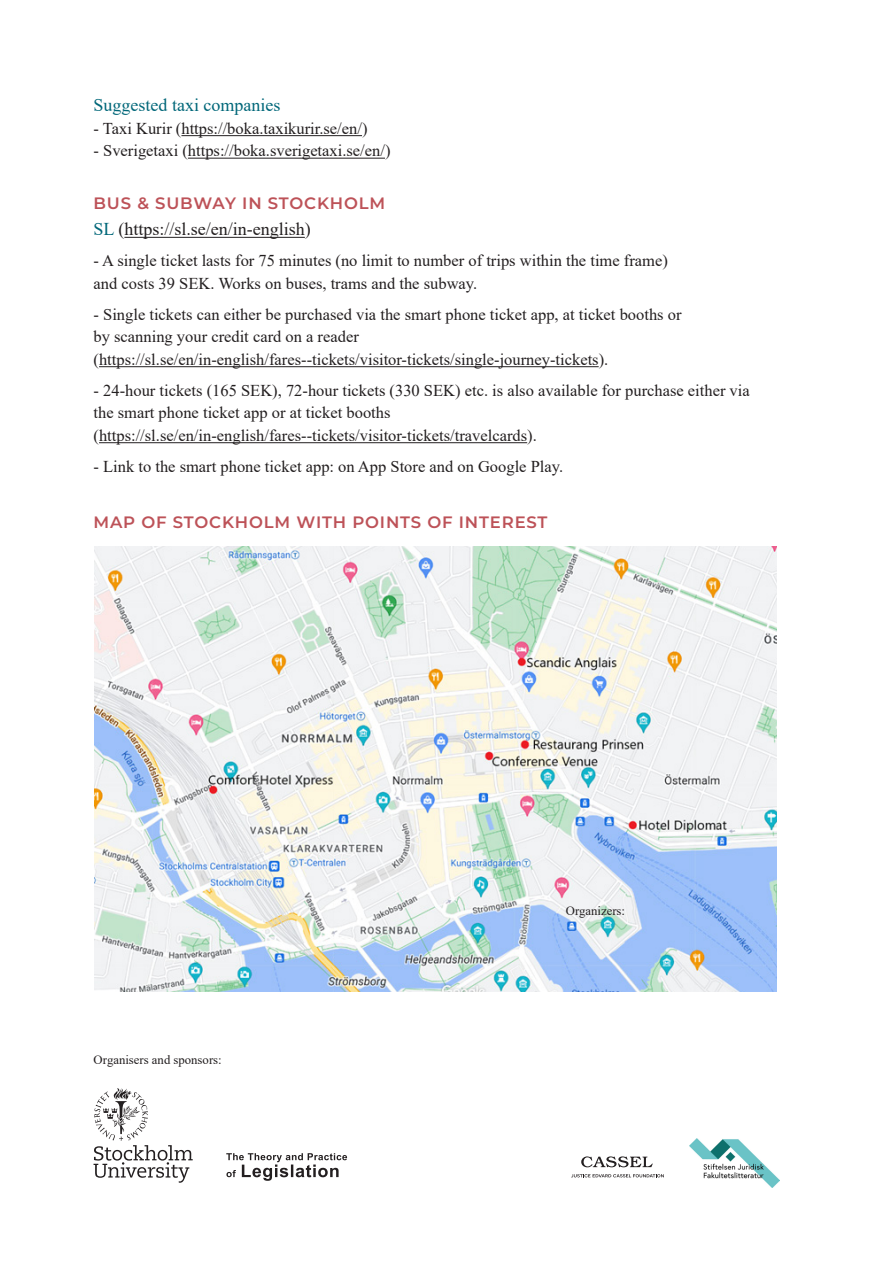
<style>
.page{position:relative;width:893px;height:1263px;background:#fff}
.page>*{position:absolute;margin:0;border:0;box-sizing:border-box;transform-origin:0 0}
.Tid_talare{font:18px "Times New Roman";color:#231f20}
.Tid_talare-2{font:18px "Times New Roman";color:#016779}
.Tid_talare-3{font:16.5px/22.5px "Times New Roman";color:#231f20}
.Tid_talare-4{font:600 16.5px "Montserrat";letter-spacing:.05em;color:#bd5258}
.Tid_talare-5{font:12.75px "Times New Roman";color:#231f20}
.s1{color:#016779}
</style>
<div class="page">
<hr style="left:181px;top:135px;width:181px;height:1px;background:#231f20">
<hr style="left:188px;top:158px;width:197px;height:1px;background:#231f20">
<hr style="left:124px;top:237px;width:181px;height:1px;background:#231f20">
<hr style="left:99px;top:366px;width:500px;height:1px;background:#231f20">
<hr style="left:99px;top:442px;width:428px;height:1px;background:#231f20">
<img style="left:94px;top:547px;width:682px;height:445px">
<svg style="left:581px;top:1156px;width:72px;height:11px"></svg>
<svg style="left:571px;top:1174px;width:93px;height:3px"></svg>
<svg style="left:94px;top:1088px;width:99px;height:95px"></svg>
<img style="left:689px;top:1138px;width:90px;height:50px">
<svg style="left:226px;top:1153px;width:121px;height:28px"></svg>
<p class="Tid_talare-2" style="left:94px;top:93px;width:188px">Suggested taxi companies</p>
<p class="Tid_talare-3" style="left:94px;top:117px;width:275px">- Taxi Kurir (https://boka.taxikurir.se/en/)</p>
<p class="Tid_talare-3" style="left:94px;top:139px;width:298px">- Sverigetaxi (https://boka.sverigetaxi.se/en/)</p>
<p class="Tid_talare-4" style="left:94px;top:192px;width:293px">BUS &amp; SUBWAY IN STOCKHOLM</p>
<p class="Tid_talare" style="left:94px;top:217px;width:219px"><span class="s1">SL</span> (https://sl.se/en/in-english)</p>
<p class="Tid_talare-3" style="left:94px;top:249px;width:576px">- A single ticket lasts for 75 minutes (no limit to number of trips within the time frame) and costs 39 SEK. Works on buses, trams and the subway.</p>
<p class="Tid_talare-3" style="left:94px;top:303px;width:589px">- Single tickets can either be purchased via the smart phone ticket app, at ticket booths or by scanning your credit card on a reader (https://sl.se/en/in-english/fares--tickets/visitor-tickets/single-journey-tickets).</p>
<p class="Tid_talare-3" style="left:94px;top:379px;width:658px">- 24-hour tickets (165 SEK), 72-hour tickets (330 SEK) etc. is also available for purchase either via the smart phone ticket app or at ticket booths (https://sl.se/en/in-english/fares--tickets/visitor-tickets/travelcards).</p>
<p class="Tid_talare-3" style="left:94px;top:455px;width:471px">- Link to the smart phone ticket app: on App Store and on Google Play.</p>
<p class="Tid_talare-4" style="left:94px;top:512px;width:455px">MAP OF STOCKHOLM WITH POINTS OF INTEREST</p>
<p class="Tid_talare-5" style="left:94px;top:1051px;width:130px">Organisers and sponsors:</p>
<p class="Tid_talare-5" style="left:566px;top:902px;width:61px">Organizers:</p>
</div>
